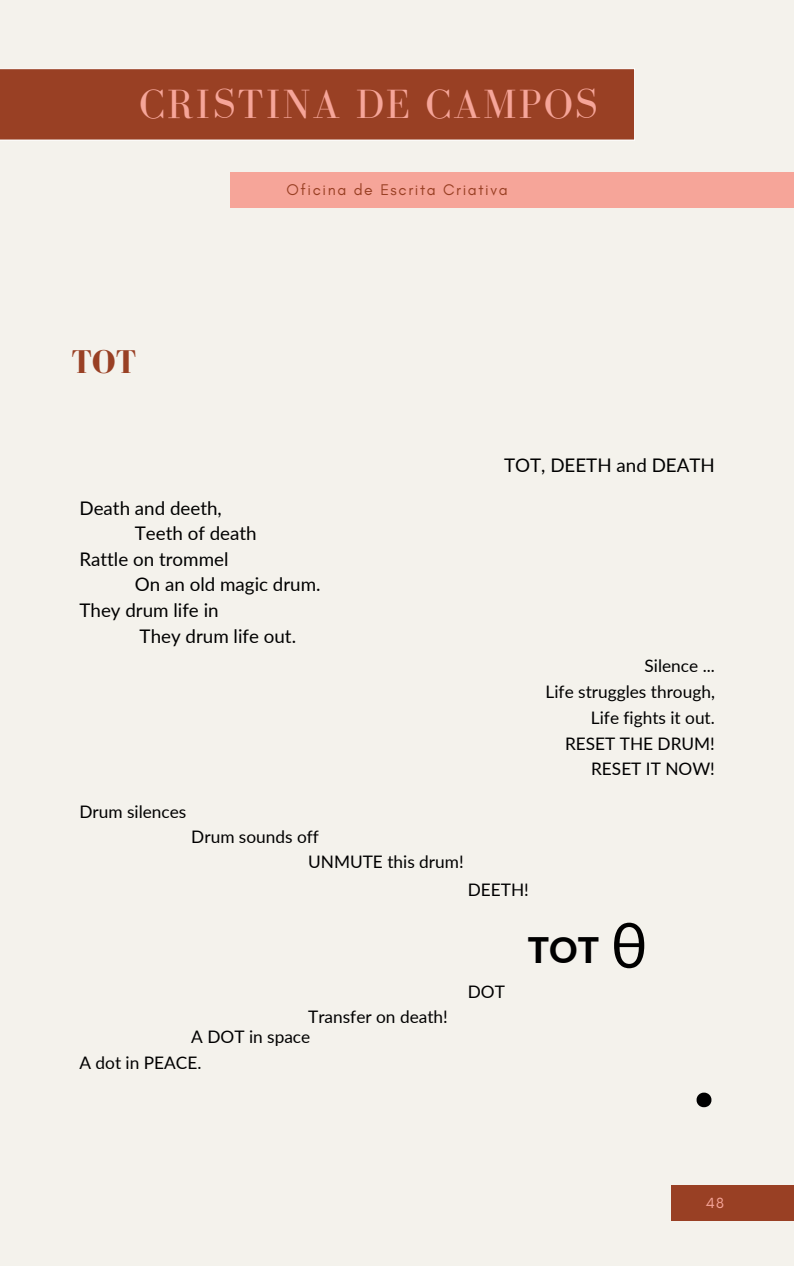
<style>
.page{position:relative;width:794px;height:1266px;background:#fff}
.page>*{position:absolute;margin:0;border:0;box-sizing:border-box;transform-origin:0 0}
.t1{font:800 91.43px "Lato";color:#000}
.t2{font:62.32px "Lato";color:#000}
.t3{font:42px "Bodoni FLF";letter-spacing:.05em;color:#f6a599}
.t4{font:800 35.25px "Lato";color:#000}
.t5{font:700 33.75px "Bodoni FLF";color:#994024}
.t6{font:18.75px "Lato";color:#000}
.t7{font:17.25px "Lato";color:#000}
.t8{font:15.75px "Glacial Indifference";letter-spacing:.1em;color:#994024}
.t9{font:15px "Glacial Indifference";color:#f6a599}
</style>
<div class="page">
<div style="left:0;top:0;width:793px;height:1266px;background:#f4f2ec"></div>
<div style="left:0;top:69px;width:634px;height:71px;background:#994024"></div>
<div style="left:230px;top:172px;width:563px;height:35px;background:#f6a599"></div>
<div style="left:671px;top:1185px;width:122px;height:36px;background:#994024"></div>
<p class="t3" style="left:139px;top:82px;width:459px">CRISTINA DE CAMPOS</p>
<p class="t5" style="left:71px;top:343px;width:66px">TOT</p>
<p class="t6" style="left:79px;top:496px;width:144px">Death and deeth,</p>
<p class="t8" style="left:286px;top:180px;width:222px">Oficina de Escrita Criativa</p>
<p class="t6" style="left:504px;top:453px;width:212px">TOT, DEETH and DEATH</p>
<p class="t6" style="left:135px;top:522px;width:123px">Teeth of death</p>
<p class="t6" style="left:135px;top:573px;width:187px">On an old magic drum.</p>
<p class="t6" style="left:139px;top:625px;width:158px">They drum life out.</p>
<p class="t6" style="left:79px;top:547px;width:150px">Rattle on trommel</p>
<p class="t6" style="left:79px;top:599px;width:141px">They drum life in</p>
<p class="t7" style="left:79px;top:800px;width:108px">Drum silences</p>
<p class="t7" style="left:191px;top:826px;width:129px">Drum sounds off</p>
<p class="t7" style="left:308px;top:851px;width:157px">UNMUTE this drum!</p>
<p class="t7" style="left:467px;top:879px;width:63px">DEETH!</p>
<p class="t7" style="left:644px;top:655px;width:72px">Silence ...</p>
<p class="t7" style="left:545px;top:681px;width:171px">Life struggles through,</p>
<p class="t7" style="left:590px;top:706px;width:125px">Life fights it out.</p>
<p class="t7" style="left:564px;top:732px;width:151px">RESET THE DRUM!</p>
<p class="t7" style="left:591px;top:758px;width:125px">RESET IT NOW!</p>
<p class="t7" style="left:308px;top:1005px;width:141px">Transfer on death!</p>
<p class="t7" style="left:191px;top:1026px;width:120px">A DOT in space</p>
<p class="t7" style="left:79px;top:1051px;width:123px">A dot in PEACE.</p>
<p class="t7" style="left:467px;top:981px;width:39px">DOT</p>
<p class="t4" style="left:527px;top:928px;width:73px">TOT</p>
<p class="t2" style="left:610px;top:906px;width:39px">θ</p>
<p class="t1" style="left:692px;top:1016px;width:23px">.</p>
<p class="t9" style="left:705px;top:1193px;width:20px">48</p>
</div>
